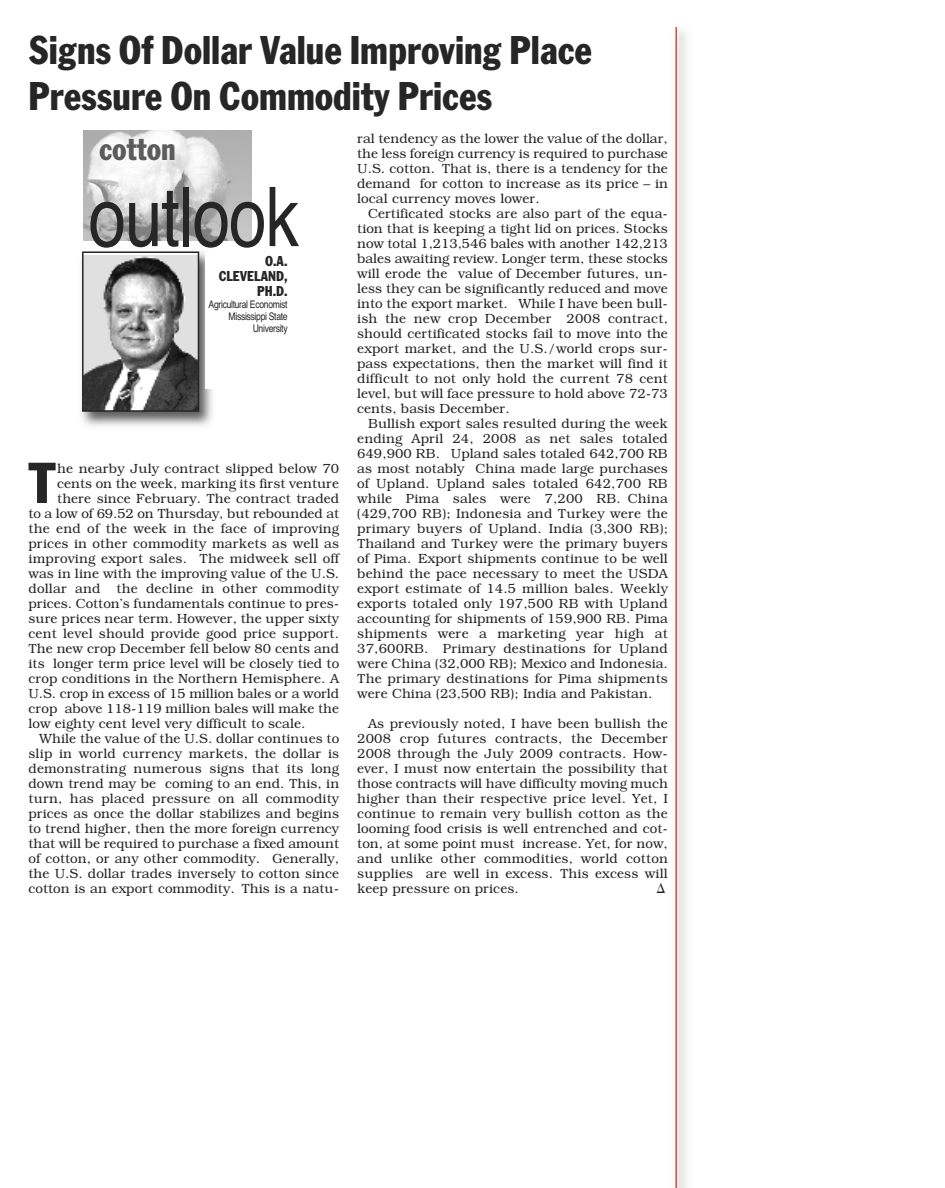
<style>
.page{position:relative;width:945px;height:1188px;background:#fff}
.page>*{position:absolute;margin:0;border:0;box-sizing:border-box;transform-origin:0 0}
.t1{font:condensed 82.5px "Helvetica";letter-spacing:-.015em;color:#272627}
.t2{font:condensed 60.45px "Franklin Got T";color:#272627}
.t3{font:condensed 42px/46.5px "Franklin Got T";color:#272627}
.t4{font:condensed 33px "Franklin Got T";color:#5d5c5d}
.t5{font:condensed 15px/15px "Franklin Got T";color:#272627;text-align:right}
.t6{font:300 13.5px/15px "Bookman";color:#272627;text-align:justify}
.t7{font:condensed 10.5px/12px "Helvetica";letter-spacing:-.03em;color:#272627;text-align:right}
</style>
<div class="page">
<hr style="left:675px;top:27px;width:2px;height:1161px;background:#d2513e">
<img style="left:81px;top:251px;width:131px;height:175px">
<img style="left:85px;top:255px;width:111px;height:154px">
<div style="left:82px;top:251px;width:117px;height:161px;border:2px solid #272627"></div>
<img style="left:84px;top:131px;width:167px;height:110px">
<div style="left:205px;top:252px;width:84px;height:137px;background:#fff"></div>
<h3 class="t3" style="left:28px;top:26px;width:565px">Signs Of Dollar Value Improving Place<br>Pressure On Commodity Prices</h3>
<h3 class="t4" style="left:99px;top:129px;width:78px">cotton</h3>
<h1 class="t1" style="left:88px;top:169px;width:212px">outlook</h1>
<p class="t5" style="left:219px;top:254px;width:70px">O.A.<br>CLEVELAND,<br>PH.D.</p>
<p class="t7" style="left:209px;top:299px;width:81px">Agricultural Economist<br>Mississippi State<br>University</p>
<h2 class="t2" style="left:28px;top:447px;width:29px">T</h2>
<p class="t6" style="left:57px;top:461px;width:284px">he nearby July contract slipped below 70</p>
<p class="t6" style="left:57px;top:476px;width:284px">cents on the week, marking its first venture</p>
<p class="t6" style="left:57px;top:491px;width:284px">there since February. The contract traded</p>
<p class="t6" style="left:28px;top:506px;width:312px">to a low of 69.52 on Thursday, but rebounded at</p>
<p class="t6" style="left:28px;top:521px;width:312px">the end of the week in the face of improving</p>
<p class="t6" style="left:28px;top:536px;width:312px">prices in other commodity markets as well as</p>
<p class="t6" style="left:28px;top:551px;width:312px">improving export sales. The midweek sell off</p>
<p class="t6" style="left:28px;top:566px;width:312px">was in line with the improving value of the U.S.</p>
<p class="t6" style="left:28px;top:581px;width:312px">dollar and the decline in other commodity</p>
<p class="t6" style="left:28px;top:596px;width:312px">prices. Cotton’s fundamentals continue to pres-</p>
<p class="t6" style="left:28px;top:611px;width:312px">sure prices near term. However, the upper sixty</p>
<p class="t6" style="left:28px;top:626px;width:312px">cent level should provide good price support.</p>
<p class="t6" style="left:28px;top:641px;width:312px">The new crop December fell below 80 cents and</p>
<p class="t6" style="left:28px;top:656px;width:312px">its longer term price level will be closely tied to</p>
<p class="t6" style="left:28px;top:671px;width:312px">crop conditions in the Northern Hemisphere. A</p>
<p class="t6" style="left:28px;top:686px;width:312px">U.S. crop in excess of 15 million bales or a world</p>
<p class="t6" style="left:28px;top:701px;width:312px">crop above 118-119 million bales will make the</p>
<p class="t6" style="left:28px;top:716px;width:278px">low eighty cent level very difficult to scale.</p>
<p class="t6" style="left:39px;top:731px;width:301px">While the value of the U.S. dollar continues to</p>
<p class="t6" style="left:28px;top:746px;width:312px">slip in world currency markets, the dollar is</p>
<p class="t6" style="left:28px;top:761px;width:312px">demonstrating numerous signs that its long</p>
<p class="t6" style="left:28px;top:776px;width:312px">down trend may be coming to an end. This, in</p>
<p class="t6" style="left:28px;top:791px;width:312px">turn, has placed pressure on all commodity</p>
<p class="t6" style="left:28px;top:806px;width:312px">prices as once the dollar stabilizes and begins</p>
<p class="t6" style="left:28px;top:821px;width:312px">to trend higher, then the more foreign currency</p>
<p class="t6" style="left:28px;top:836px;width:312px">that will be required to purchase a fixed amount</p>
<p class="t6" style="left:28px;top:851px;width:312px">of cotton, or any other commodity. Generally,</p>
<p class="t6" style="left:28px;top:866px;width:312px">the U.S. dollar trades inversely to cotton since</p>
<p class="t6" style="left:28px;top:881px;width:312px">cotton is an export commodity. This is a natu-</p>
<p class="t6" style="left:357px;top:131px;width:312px">ral tendency as the lower the value of the dollar, the less foreign currency is required to purchase U.S. cotton. That is, there is a tendency for the demand for cotton to increase as its price – in local currency moves lower.</p>
<p class="t6" style="left:357px;top:206px;width:312px;text-indent:11px">Certificated stocks are also part of the equa&shy;tion that is keeping a tight lid on prices. Stocks now total 1,213,546 bales with another 142,213 bales awaiting review. Longer term, these stocks will erode the value of December futures, un&shy;less they can be significantly reduced and move into the export market. While I have been bull&shy;ish the new crop December 2008 contract, should certificated stocks fail to move into the export market, and the U.S./world crops sur&shy;pass expectations, then the market will find it difficult to not only hold the current 78 cent level, but will face pressure to hold above 72-73 cents, basis December.</p>
<p class="t6" style="left:357px;top:416px;width:312px;text-indent:11px">Bullish export sales resulted during the week ending April 24, 2008 as net sales totaled 649,900 RB. Upland sales totaled 642,700 RB as most notably China made large purchases of Upland. Upland sales totaled 642,700 RB while Pima sales were 7,200 RB. China (429,700 RB); Indonesia and Turkey were the primary buyers of Upland. India (3,300 RB); Thailand and Turkey were the primary buyers of Pima. Export shipments continue to be well behind the pace necessary to meet the USDA export estimate of 14.5 million bales. Weekly exports totaled only 197,500 RB with Upland accounting for shipments of 159,900 RB. Pima shipments were a marketing year high at 37,600RB. Primary destinations for Upland were China (32,000 RB); Mexico and Indonesia.<br>The primary destinations for Pima shipments were China (23,500 RB); India and Pakistan.</p>
<p class="t6" style="left:357px;top:716px;width:312px;text-indent:11px">As previously noted, I have been bullish the 2008 crop futures contracts, the December 2008 through the July 2009 contracts. How&shy;ever, I must now entertain the possibility that those contracts will have difficulty moving much higher than their respective price level. Yet, I continue to remain very bullish cotton as the looming food crisis is well entrenched and cot&shy;ton, at some point must increase. Yet, for now, and unlike other commodities, world cotton supplies are well in excess. This excess will keep pressure on prices.</p>
<p class="t6" style="left:657px;top:881px;width:10px">∆</p>
</div>
